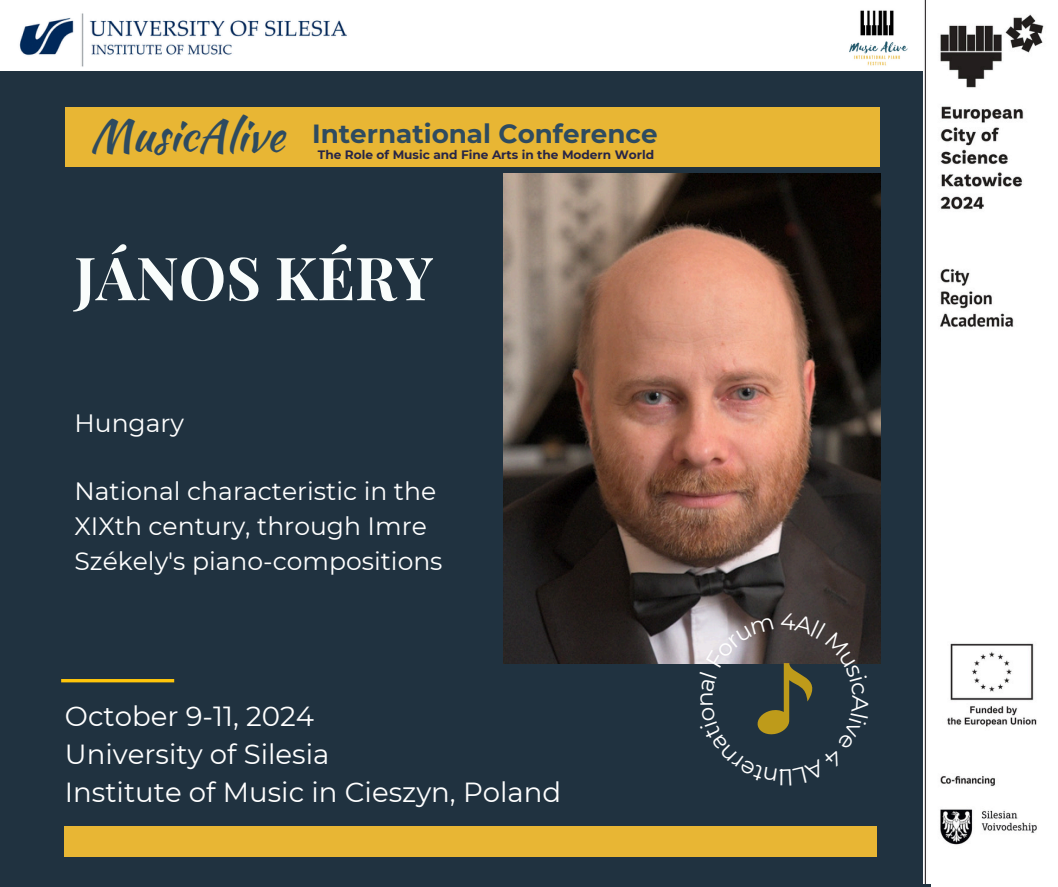
<style>
.page{position:relative;width:1058px;height:887px;background:#fff}
.page>*{position:absolute;margin:0;border:0;box-sizing:border-box;transform-origin:0 0}
.t1{font:700 59.55px "Playfair Display";color:#f9fdfc}
.t2{font:27.6px/38.2px "Montserrat";color:#fff}
.t3{font:700 26.25px "Montserrat";color:#2e4b60}
.t4{font:25.05px/34.8px "Montserrat";color:#fff}
.t5{font:23.25px "Montserrat";color:#fff}
.t6{font:700 12.15px "Montserrat";color:#272547}
.s1{font-family:"Kaushan Script";font-weight:400;font-size:44.1px}
</style>
<div class="page">
<div style="left:0;top:71px;width:931px;height:815px;background:#203240"></div>
<div style="left:65px;top:107px;width:814px;height:60px;background:#e8b634"></div>
<img style="left:503px;top:174px;width:377px;height:489px">
<hr style="left:61px;top:679px;width:113px;height:3px;background:#ffc60b">
<div style="left:65px;top:826px;width:812px;height:30px;background:#e8b634"></div>
<img style="left:849px;top:10px;width:59px;height:56px">
<img style="left:19px;top:13px;width:328px;height:54px">
<img style="left:923px;top:0;width:121px;height:883px">
<svg style="left:699px;top:613px;width:170px;height:122px"></svg>
<p class="t3" style="left:90px;top:118px;width:569px"><span class="s1">MusicAlive</span> International Conference</p>
<p class="t6" style="left:318px;top:148px;width:338px">The Role of Music and Fine Arts in the Modern World</p>
<p class="t1" style="left:74px;top:236px;width:360px">JÁNOS KÉRY</p>
<p class="t4" style="left:74px;top:405px;width:111px">Hungary</p>
<p class="t4" style="left:74px;top:474px;width:369px">National characteristic in the<br>XIXth century, through Imre<br>Székely's piano-compositions</p>
<p class="t2" style="left:65px;top:696px;width:498px">October 9-11, 2024<br>University of Silesia<br>Institute of Music in Cieszyn, Poland</p>
<p class="t5" style="left:690px;top:707px;width:17px;rotate:-90deg">n</p>
</div>
